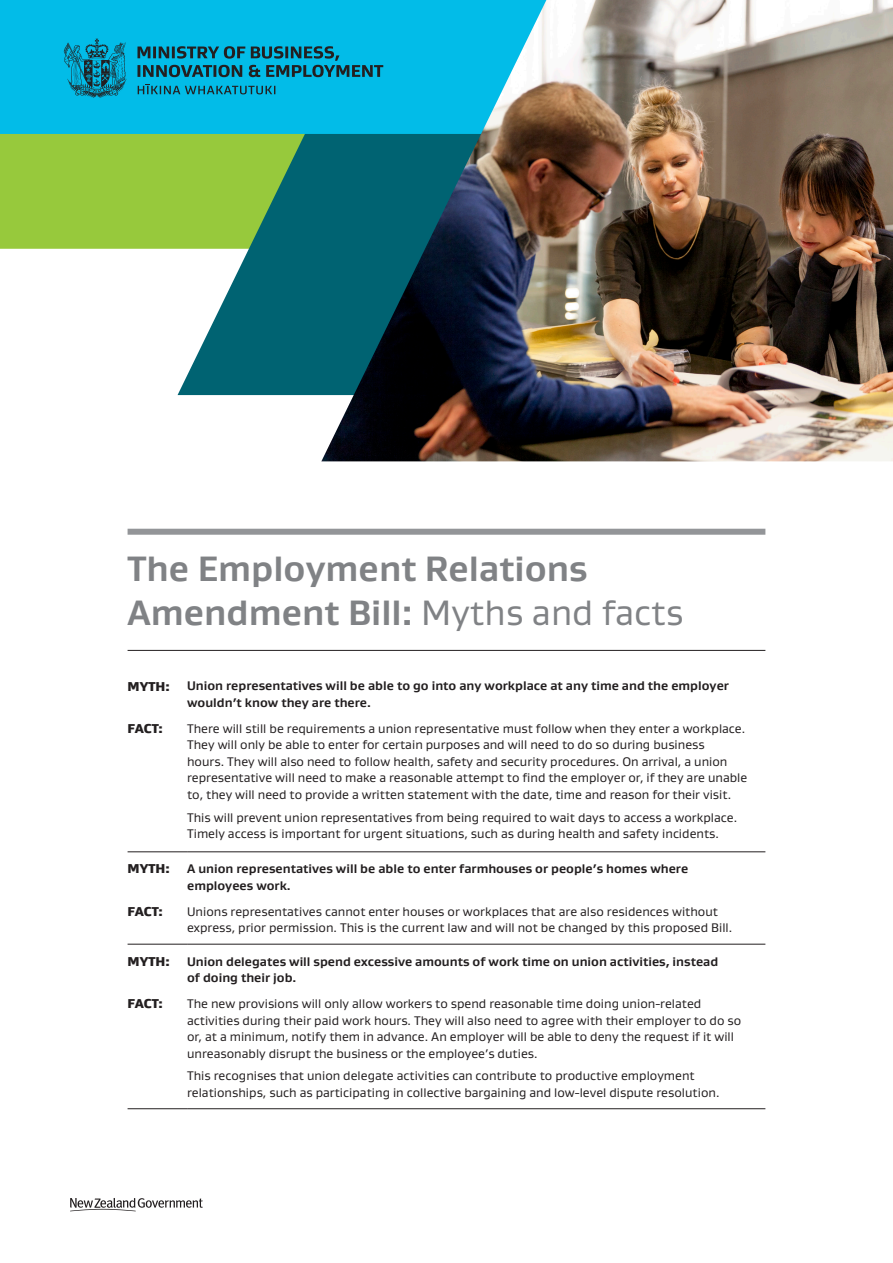
<style>
.page{position:relative;width:893px;height:1263px;background:#fff}
.page>*{position:absolute;margin:0;border:0;box-sizing:border-box;transform-origin:0 0}
.Section_Header_Gusta{font:700 36px/43.2px "Gustan";color:#808285}
.Heading_2_Gustan{font:900 13.2px "Gustan";color:#231f20}
.Body_text_Gustan{font:12.75px/16.5px "Gustan";color:#231f20}
.Body_text_BOLD{font:700 12.75px/16.5px "Gustan";color:#231f20}
.s1{font-weight:400}
</style>
<div class="page">
<div style="left:0;top:134px;width:178px;height:115px;background:#97c93c"></div>
<svg style="left:178px;top:134px;width:143px;height:261px;background:#519775"></svg>
<div style="left:128px;top:529px;width:637px;height:6px;background:#939598"></div>
<hr style="left:128px;top:650px;width:637px;height:1px;background:#231f20">
<hr style="left:128px;top:851px;width:59px;height:1px;background:#231f20">
<hr style="left:187px;top:851px;width:578px;height:1px;background:#231f20">
<hr style="left:128px;top:944px;width:59px;height:1px;background:#231f20">
<hr style="left:187px;top:944px;width:578px;height:1px;background:#231f20">
<hr style="left:128px;top:1108px;width:59px;height:1px;background:#231f20">
<hr style="left:187px;top:1108px;width:578px;height:1px;background:#231f20">
<svg style="left:70px;top:1198px;width:133px;height:13px"></svg>
<div style="left:0;top:0;width:893px;height:134px;background:#02bce8"></div>
<svg style="left:137px;top:46px;width:184px;height:31px"></svg>
<svg style="left:64px;top:39px;width:63px;height:59px"></svg>
<svg style="left:138px;top:84px;width:137px;height:10px"></svg>
<img style="left:321px;top:0;width:572px;height:461px">
<p class="Section_Header_Gusta" style="left:128px;top:547px;width:557px">The Employment Relations<br>Amendment Bill: <span class="s1">Myths and facts</span></p>
<p class="Heading_2_Gustan" style="left:128px;top:677px;width:44px">MYTH:</p>
<p class="Body_text_BOLD" style="left:187px;top:677px;width:543px">Union representatives will be able to go into any workplace at any time and the employer wouldn’t know they are there.</p>
<p class="Heading_2_Gustan" style="left:128px;top:720px;width:37px">FACT:</p>
<p class="Body_text_Gustan" style="left:187px;top:720px;width:562px">There will still be requirements a union representative must follow when they enter a workplace.<br>They will only be able to enter for certain purposes and will need to do so during business<br>hours. They will also need to follow health, safety and security procedures. On arrival, a union representative will need to make a reasonable attempt to find the employer or, if they are unable to, they will need to provide a written statement with the date, time and reason for their visit.</p>
<p class="Body_text_Gustan" style="left:187px;top:809px;width:552px">This will prevent union representatives from being required to wait days to access a workplace.<br>Timely access is important for urgent situations, such as during health and safety incidents.</p>
<p class="Heading_2_Gustan" style="left:128px;top:860px;width:44px">MYTH:</p>
<p class="Body_text_BOLD" style="left:187px;top:860px;width:503px">A union representatives will be able to enter farmhouses or people’s homes where employees work.</p>
<p class="Heading_2_Gustan" style="left:128px;top:903px;width:37px">FACT:</p>
<p class="Body_text_Gustan" style="left:187px;top:903px;width:547px">Unions representatives cannot enter houses or workplaces that are also residences without express, prior permission. This is the current law and will not be changed by this proposed Bill.</p>
<p class="Heading_2_Gustan" style="left:128px;top:953px;width:44px">MYTH:</p>
<p class="Body_text_BOLD" style="left:187px;top:953px;width:533px">Union delegates will spend excessive amounts of work time on union activities, instead of doing their job.</p>
<p class="Heading_2_Gustan" style="left:128px;top:995px;width:37px">FACT:</p>
<p class="Body_text_Gustan" style="left:187px;top:995px;width:556px">The new provisions will only allow workers to spend reasonable time doing union-related activities during their paid work hours. They will also need to agree with their employer to do so or, at a minimum, notify them in advance. An employer will be able to deny the request if it will unreasonably disrupt the business or the employee’s duties.</p>
<p class="Body_text_Gustan" style="left:187px;top:1067px;width:534px">This recognises that union delegate activities can contribute to productive employment relationships, such as participating in collective bargaining and low-level dispute resolution.</p>
</div>
